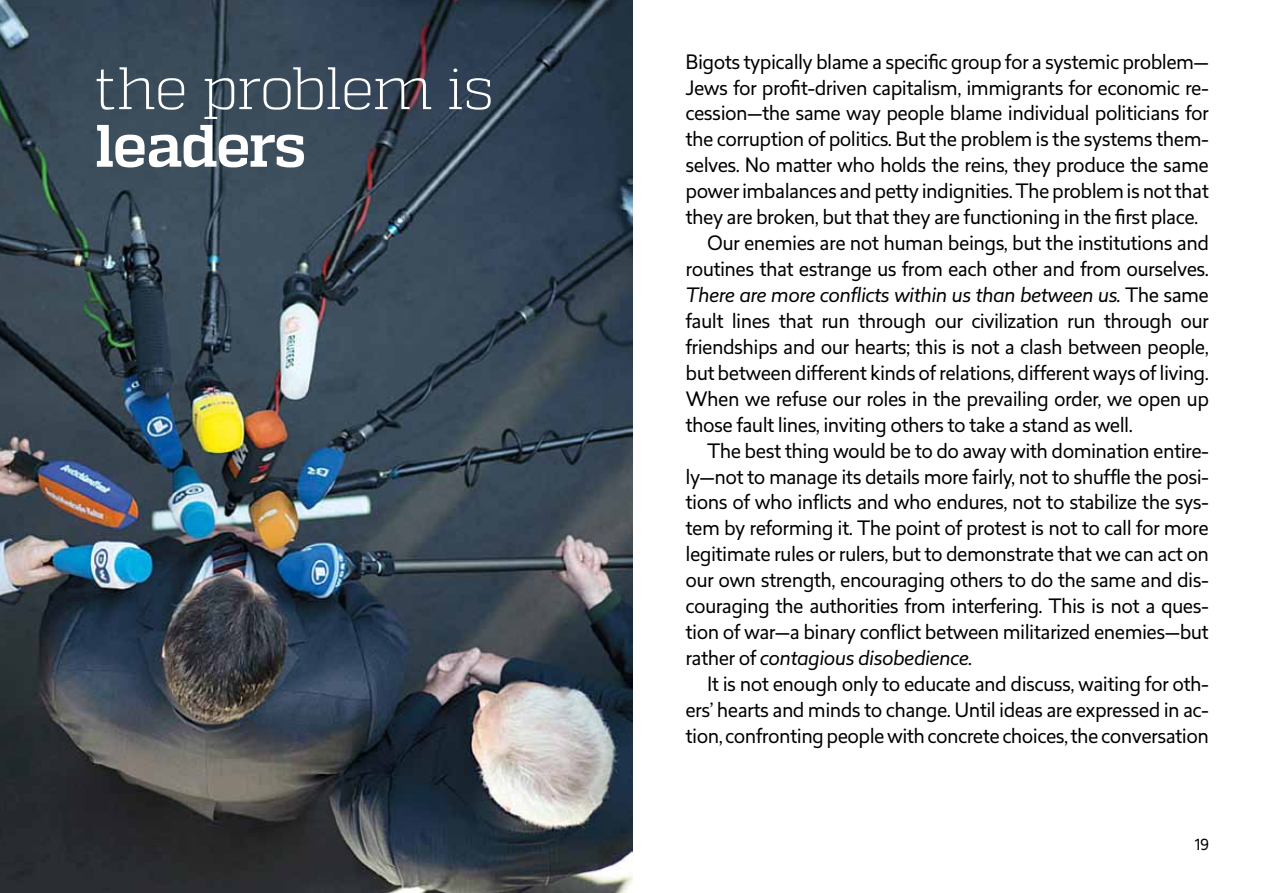
<style>
.page{position:relative;width:1263px;height:893px;background:#fff}
.page>*{position:absolute;margin:0;border:0;box-sizing:border-box;transform-origin:0 0}
.t1{font:300 59.7px "Quadon";letter-spacing:-.025em;color:#fff}
.t2{font:700 59.7px "Quadon";letter-spacing:-.03em;color:#fff}
.t3{font:19.5px "Revisal";letter-spacing:-.03em;color:#000}
.t4{font:italic 19.5px "Revisal";letter-spacing:-.03em;color:#000}
.t5{font:15px "Revisal";color:#000}
.s1{font-style:normal}
</style>
<div class="page">
<img style="left:0;top:0;width:633px;height:893px">
<h1 class="t1" style="left:95px;top:55px;width:401px">the problem is</h1>
<h1 class="t2" style="left:95px;top:111px;width:213px">leaders</h1>
<p class="t3" style="left:685px;top:48px;width:525px">Bigots typically blame a specific group for a systemic problem—</p>
<p class="t3" style="left:685px;top:74px;width:525px">Jews for profit-driven capitalism, immigrants for economic re-</p>
<p class="t3" style="left:685px;top:100px;width:525px">cession—the same way people blame individual politicians for</p>
<p class="t3" style="left:685px;top:126px;width:525px">the corruption of politics. But the problem is the systems them-</p>
<p class="t3" style="left:685px;top:152px;width:525px">selves. No matter who holds the reins, they produce the same</p>
<p class="t3" style="left:685px;top:178px;width:525px">power imbalances and petty indignities. The problem is not that</p>
<p class="t3" style="left:685px;top:203px;width:514px">they are broken, but that they are functioning in the first place.</p>
<p class="t3" style="left:707px;top:229px;width:503px">Our enemies are not human beings, but the institutions and</p>
<p class="t3" style="left:685px;top:255px;width:525px">routines that estrange us from each other and from ourselves.</p>
<p class="t4" style="left:685px;top:281px;width:525px">There are more conflicts within us than between us. <span class="s1">The same</span></p>
<p class="t3" style="left:685px;top:307px;width:525px">fault lines that run through our civilization run through our</p>
<p class="t3" style="left:685px;top:333px;width:525px">friendships and our hearts; this is not a clash between people,</p>
<p class="t3" style="left:685px;top:359px;width:525px">but between different kinds of relations, different ways of living.</p>
<p class="t3" style="left:685px;top:385px;width:525px">When we refuse our roles in the prevailing order, we open up</p>
<p class="t3" style="left:685px;top:411px;width:449px">those fault lines, inviting others to take a stand as well.</p>
<p class="t3" style="left:707px;top:437px;width:503px">The best thing would be to do away with domination entire-</p>
<p class="t3" style="left:685px;top:463px;width:525px">ly—not to manage its details more fairly, not to shuffle the posi-</p>
<p class="t3" style="left:685px;top:489px;width:525px">tions of who inflicts and who endures, not to stabilize the sys-</p>
<p class="t3" style="left:685px;top:515px;width:525px">tem by reforming it. The point of protest is not to call for more</p>
<p class="t3" style="left:685px;top:541px;width:525px">legitimate rules or rulers, but to demonstrate that we can act on</p>
<p class="t3" style="left:685px;top:566px;width:525px">our own strength, encouraging others to do the same and dis-</p>
<p class="t3" style="left:685px;top:592px;width:525px">couraging the authorities from interfering. This is not a ques-</p>
<p class="t3" style="left:685px;top:618px;width:525px">tion of war—a binary conflict between militarized enemies—but</p>
<p class="t4" style="left:685px;top:644px;width:289px"><span class="s1">rather of</span> contagious disobedience.</p>
<p class="t3" style="left:707px;top:670px;width:503px">It is not enough only to educate and discuss, waiting for oth-</p>
<p class="t3" style="left:685px;top:696px;width:525px">ers’ hearts and minds to change. Until ideas are expressed in ac-</p>
<p class="t3" style="left:685px;top:722px;width:525px">tion, confronting people with concretechoices, the conversation</p>
<p class="t5" style="left:1195px;top:834px;width:16px">19</p>
</div>
